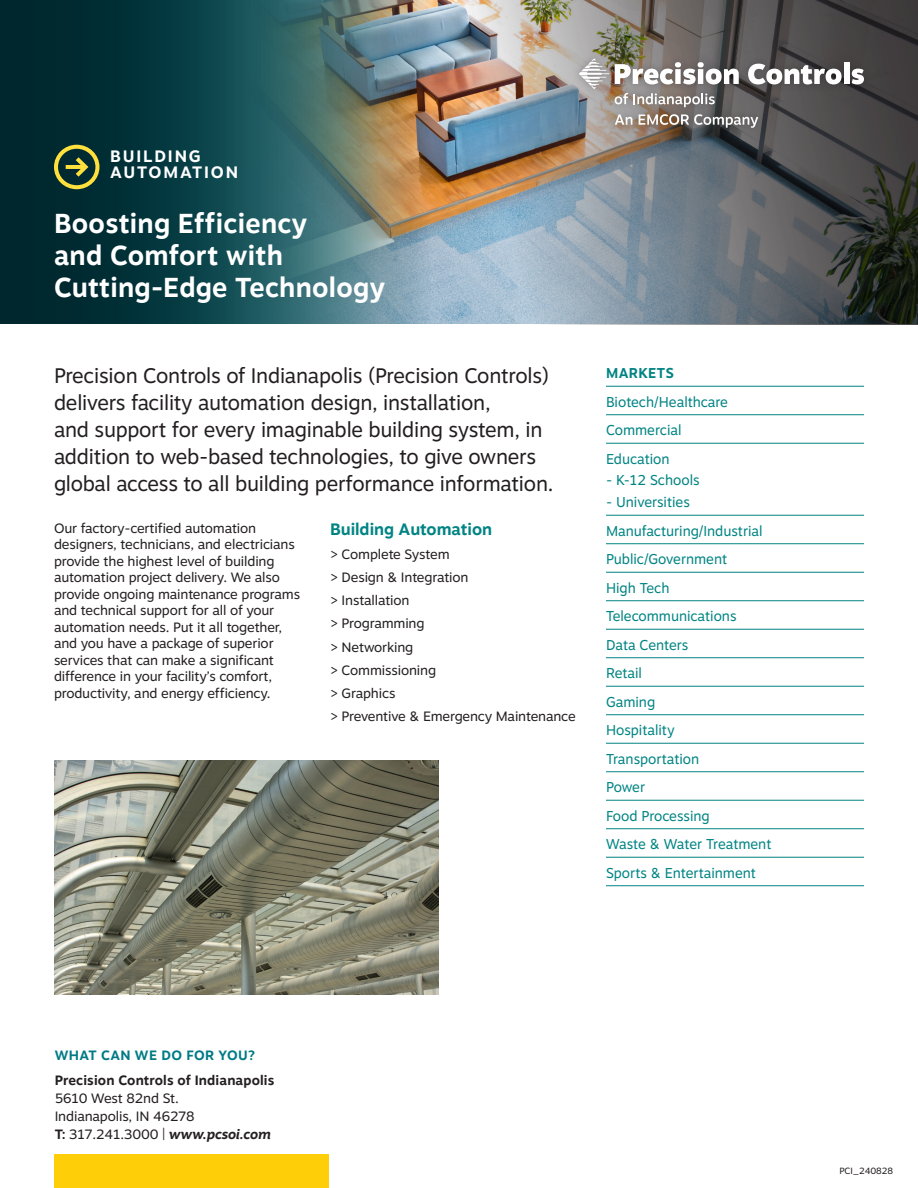
<style>
.page{position:relative;width:918px;height:1188px;background:#fff}
.page>*{position:absolute;margin:0;border:0;box-sizing:border-box;transform-origin:0 0}
.Headline{font:700 27.3px/32.2px "Motiva Sans";letter-spacing:.01em;color:#fff}
.Headline-2{font:21px/27px "Motiva Sans";letter-spacing:-.01em;color:#231f20}
.Insert_Title{font:700 16.5px "Motiva Sans";letter-spacing:.11em;color:#fff}
.t1{font:700 16.5px "Motiva Sans";color:#008483}
.Bullet_copy{font:14.25px "Motiva Sans";color:#008483;scale:.96 1}
.Bullet_copy-2{font:700 14.25px "Motiva Sans";letter-spacing:.03em;color:#008483;scale:.96 1}
.Bullet_copy-3{font:13.5px/16.5px "Motiva Sans";letter-spacing:-.01em;color:#231f20}
.Bullet_copy-4{font:700 13.5px "Motiva Sans";letter-spacing:.01em;color:#231f20}
.Bullet_copy-5{font:700 13.5px "Motiva Sans";letter-spacing:.03em;color:#007b85}
.t2{font:9px "Motiva Sans";letter-spacing:-.01em;color:#231f20}
.s1{font-weight:700}
.s2{font-weight:700;font-style:italic}
</style>
<div class="page">
<svg style="left:0;top:0;width:378px;height:324px;background:#1b494e"></svg>
<svg style="left:54px;top:145px;width:45px;height:44px;background:#566735"></svg>
<img style="left:378px;top:0;width:540px;height:325px">
<hr style="left:606px;top:386px;width:258px;height:1px;background:#008483">
<hr style="left:606px;top:414px;width:258px;height:1px;background:#008483">
<hr style="left:606px;top:443px;width:258px;height:1px;background:#008483">
<hr style="left:606px;top:515px;width:258px;height:1px;background:#008483">
<hr style="left:606px;top:543px;width:258px;height:1px;background:#008483">
<hr style="left:606px;top:572px;width:258px;height:1px;background:#008483">
<hr style="left:606px;top:600px;width:258px;height:1px;background:#008483">
<hr style="left:606px;top:629px;width:258px;height:1px;background:#008483">
<hr style="left:606px;top:657px;width:258px;height:1px;background:#008483">
<hr style="left:606px;top:686px;width:258px;height:1px;background:#008483">
<hr style="left:606px;top:714px;width:258px;height:1px;background:#008483">
<hr style="left:606px;top:743px;width:258px;height:1px;background:#008483">
<hr style="left:606px;top:771px;width:258px;height:1px;background:#008483">
<hr style="left:606px;top:800px;width:258px;height:1px;background:#008483">
<hr style="left:606px;top:828px;width:258px;height:1px;background:#008483">
<hr style="left:606px;top:857px;width:258px;height:1px;background:#008483">
<hr style="left:606px;top:885px;width:258px;height:1px;background:#008483">
<div style="left:572px;top:51px;width:300px;height:84px;background:#231f20;opacity:.35"></div>
<svg style="left:748px;top:64px;width:94px;height:20px"></svg>
<div style="left:844px;top:63px;width:5px;height:21px;background:#fff"></div>
<svg style="left:852px;top:69px;width:12px;height:15px"></svg>
<img style="left:579px;top:58px;width:160px;height:49px">
<svg style="left:615px;top:114px;width:17px;height:11px"></svg>
<svg style="left:639px;top:114px;width:119px;height:14px"></svg>
<div style="left:54px;top:1154px;width:274px;height:34px;background:#fece08"></div>
<img style="left:55px;top:761px;width:383px;height:234px">
<p class="Insert_Title" style="left:110px;top:144px;width:92px">BUILDING</p>
<p class="Insert_Title" style="left:110px;top:160px;width:129px">AUTOMATION</p>
<p class="Headline" style="left:54px;top:207px;width:333px">Boosting Efficiency<br>and Comfort with<br>Cutting-Edge Technology</p>
<p class="Headline-2" style="left:54px;top:362px;width:501px">Precision Controls of Indianapolis (Precision Controls) delivers facility automation design, installation,<br>and support for every imaginable building system, in addition to web-based technologies, to give owners global access to all building performance information.</p>
<p class="t1" style="left:330px;top:517px;width:164px">Building Automation</p>
<p class="Bullet_copy-3" style="left:330px;top:545px;width:121px">&gt; Complete System</p>
<p class="Bullet_copy-3" style="left:330px;top:568px;width:140px">&gt; Design &amp; Integration</p>
<p class="Bullet_copy-3" style="left:330px;top:592px;width:81px">&gt; Installation</p>
<p class="Bullet_copy-3" style="left:330px;top:615px;width:96px">&gt; Programming</p>
<p class="Bullet_copy-3" style="left:330px;top:638px;width:85px">&gt; Networking</p>
<p class="Bullet_copy-3" style="left:330px;top:661px;width:108px">&gt; Commissioning</p>
<p class="Bullet_copy-3" style="left:330px;top:685px;width:67px">&gt; Graphics</p>
<p class="Bullet_copy-3" style="left:330px;top:708px;width:247px">&gt; Preventive &amp; Emergency Maintenance</p>
<p class="Bullet_copy-3" style="left:54px;top:520px;width:248px">Our factory-certified automation designers, technicians, and electricians provide the highest level of building automation project delivery. We also provide ongoing maintenance programs and technical support for all of your automation needs. Put it all together, and you have a package of superior services that can make a significant difference in your facility’s comfort, productivity, and energy efficiency.</p>
<p class="Bullet_copy-2" style="left:606px;top:363px;width:72px">MARKETS</p>
<p class="Bullet_copy" style="left:606px;top:391px;width:129px">Biotech/Healthcare</p>
<p class="Bullet_copy" style="left:606px;top:420px;width:80px">Commercial</p>
<p class="Bullet_copy" style="left:606px;top:448px;width:68px">Education</p>
<p class="Bullet_copy" style="left:606px;top:470px;width:99px">- K-12 Schools</p>
<p class="Bullet_copy" style="left:606px;top:492px;width:89px">- Universities</p>
<p class="Bullet_copy" style="left:606px;top:520px;width:165px">Manufacturing/Industrial</p>
<p class="Bullet_copy" style="left:606px;top:549px;width:128px">Public/Government</p>
<p class="Bullet_copy" style="left:606px;top:577px;width:68px">High Tech</p>
<p class="Bullet_copy" style="left:606px;top:606px;width:138px">Telecommunications</p>
<p class="Bullet_copy" style="left:606px;top:634px;width:87px">Data Centers</p>
<p class="Bullet_copy" style="left:606px;top:663px;width:39px">Retail</p>
<p class="Bullet_copy" style="left:606px;top:691px;width:53px">Gaming</p>
<p class="Bullet_copy" style="left:606px;top:720px;width:73px">Hospitality</p>
<p class="Bullet_copy" style="left:606px;top:748px;width:99px">Transportation</p>
<p class="Bullet_copy" style="left:606px;top:777px;width:42px">Power</p>
<p class="Bullet_copy" style="left:606px;top:805px;width:110px">Food Processing</p>
<p class="Bullet_copy" style="left:606px;top:834px;width:174px">Waste &amp; Water Treatment</p>
<p class="Bullet_copy" style="left:606px;top:862px;width:158px">Sports &amp; Entertainment</p>
<p class="Bullet_copy-5" style="left:55px;top:1045px;width:202px">WHAT CAN WE DO FOR YOU?</p>
<p class="Bullet_copy-4" style="left:55px;top:1070px;width:221px">Precision Controls of Indianapolis</p>
<p class="Bullet_copy-3" style="left:55px;top:1089px;width:141px;line-height:18px">5610 West 82nd St.<br>Indianapolis, IN 46278</p>
<p class="Bullet_copy-3" style="left:55px;top:1126px;width:218px"><span class="s1">T:</span> 317.241.3000 | <span class="s2">www.pcsoi.com</span></p>
<p class="t2" style="left:840px;top:1165px;width:55px">PCI_240828</p>
</div>
